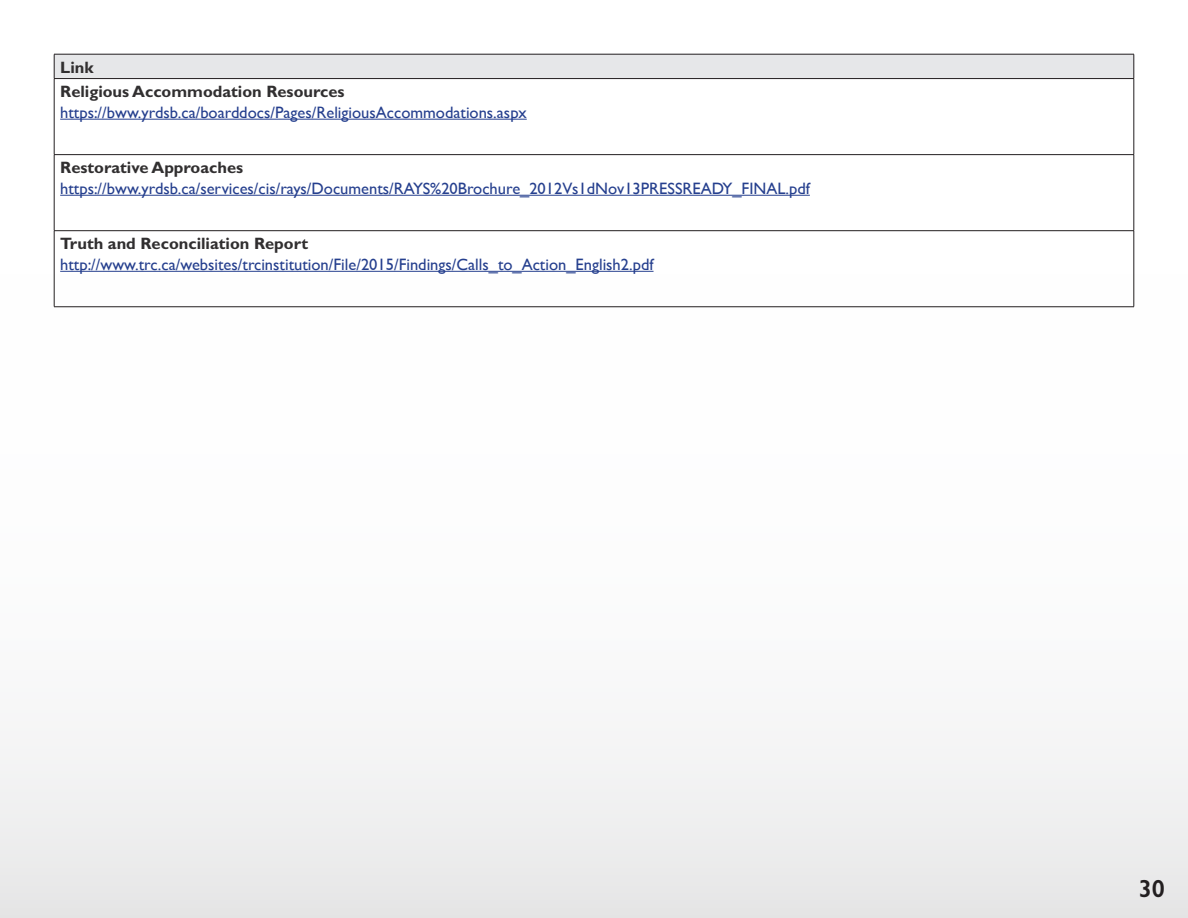
<style>
.page{position:relative;width:1188px;height:918px;background:#fff}
.page>*{position:absolute;margin:0;border:0;box-sizing:border-box;transform-origin:0 0}
.t1{font:600 24.75px "Gill Sans";color:#231f20}
.t2{font:16.5px "Gill Sans";color:#253f8e}
.t3{font:700 16.5px/24.3px "Gill Sans";color:#312f30}
</style>
<div class="page">
<div style="left:0;top:0;width:1188px;height:918px;background:linear-gradient(to bottom,#fff,#f0f0f1)"></div>
<div style="left:54px;top:54px;width:1080px;height:25px;background:#e6e7e9"></div>
<hr style="left:54px;top:54px;width:1080px;height:1px;background:#231f20">
<svg style="left:54px;top:54px;width:1px;height:24px"></svg>
<svg style="left:1134px;top:54px;width:1px;height:24px"></svg>
<hr style="left:54px;top:78px;width:1080px;height:1px;background:#231f20">
<hr style="left:54px;top:79px;width:1px;height:75px;background:#231f20">
<hr style="left:1134px;top:79px;width:1px;height:75px;background:#231f20">
<hr style="left:54px;top:154px;width:1080px;height:1px;background:#231f20">
<hr style="left:54px;top:155px;width:1px;height:76px;background:#231f20">
<hr style="left:1134px;top:155px;width:1px;height:76px;background:#231f20">
<hr style="left:54px;top:230px;width:1080px;height:1px;background:#231f20">
<hr style="left:54px;top:231px;width:1px;height:76px;background:#231f20">
<hr style="left:1134px;top:231px;width:1px;height:76px;background:#231f20">
<hr style="left:54px;top:307px;width:1080px;height:1px;background:#231f20">
<hr style="left:60px;top:119px;width:467px;height:1px;background:#253f8e">
<hr style="left:60px;top:195px;width:750px;height:1px;background:#253f8e">
<hr style="left:60px;top:271px;width:594px;height:1px;background:#253f8e">
<p class="t3" style="left:60px;top:55px;width:286px">Link<br>Religious Accommodation Resources</p>
<p class="t2" style="left:60px;top:103px;width:468px">https://bww.yrdsb.ca/boarddocs/Pages/ReligiousAccommodations.aspx</p>
<p class="t3" style="left:60px;top:155px;width:184px">Restorative Approaches</p>
<p class="t2" style="left:60px;top:179px;width:751px">https://bww.yrdsb.ca/services/cis/rays/Documents/RAYS%20Brochure_2012Vs1dNov13PRESSREADY_FINAL.pdf</p>
<p class="t3" style="left:60px;top:231px;width:249px">Truth and Reconciliation Report</p>
<p class="t2" style="left:60px;top:255px;width:595px">http://www.trc.ca/websites/trcinstitution/File/2015/Findings/Calls_to_Action_English2.pdf</p>
<h1 class="t1" style="left:1139px;top:874px;width:28px">30</h1>
</div>
